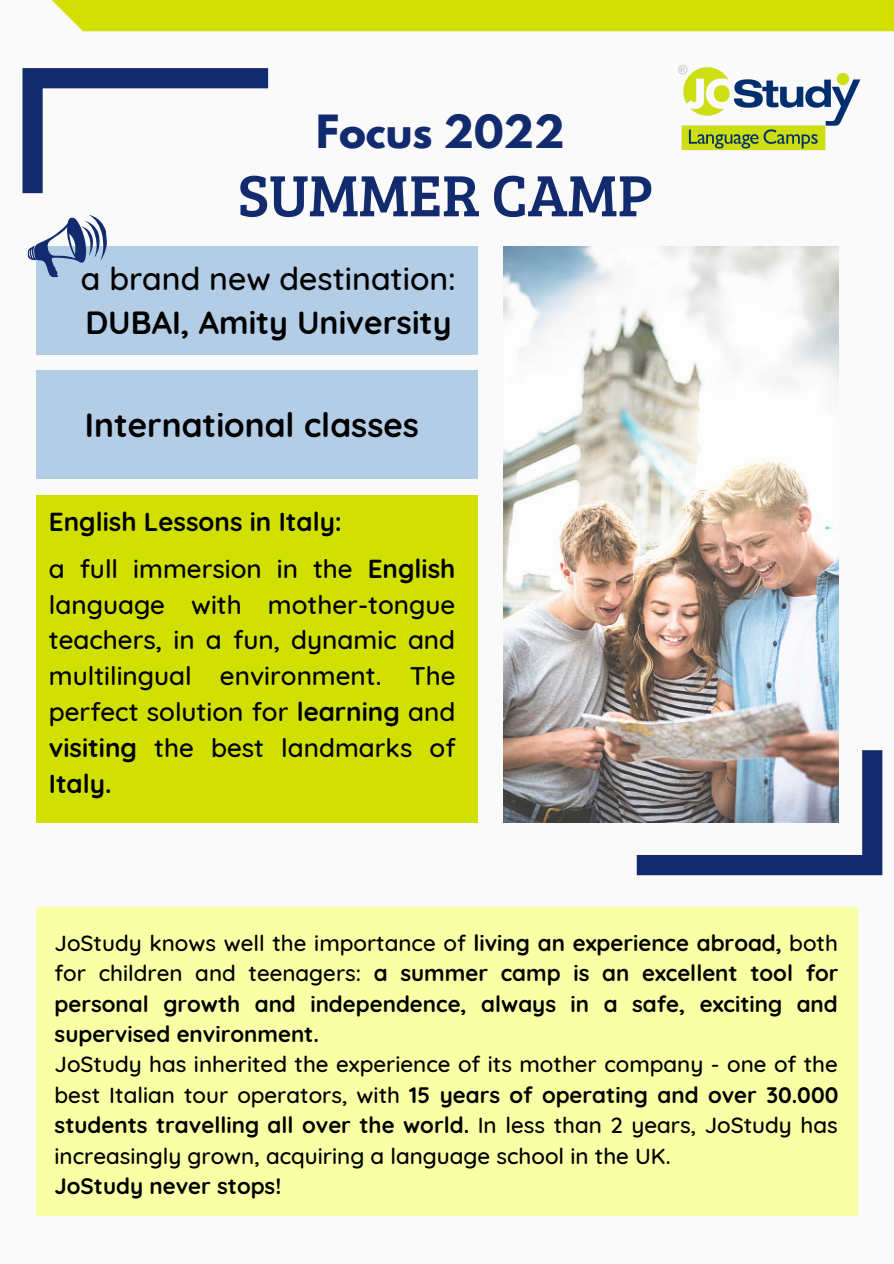
<style>
.page{position:relative;width:894px;height:1264px;background:#fff}
.page>*{position:absolute;margin:0;border:0;box-sizing:border-box;transform-origin:0 0}
.t1{font:60px "Bree Serif";color:#122b6e}
.t2{font:700 40.5px "League Spartan";color:#122b6e}
.t3{font:700 33.45px "Quicksand";color:#000}
.t4{font:500 31.95px "Quicksand";color:#000}
.t5{font:700 31.95px "Quicksand";color:#000}
.t6{font:500 25.95px/35.8px "Quicksand";color:#000;text-align:justify}
.t7{font:700 25.95px "Quicksand";color:#000}
.t8{font:500 22.35px/30.5px "Quicksand";color:#000;text-align:justify}
.t9{font:700 22.35px/30.5px "Quicksand";color:#000;text-align:justify}
.s1{font-weight:700}
.s2{font-weight:500}
</style>
<div class="page">
<div style="left:0;top:0;width:893px;height:1263px;background:#fafafa"></div>
<div style="left:52px;top:0;width:841px;height:31px;background:#d1e000"></div>
<svg style="left:22px;top:68px;width:246px;height:125px"></svg>
<svg style="left:636px;top:750px;width:246px;height:125px"></svg>
<div style="left:36px;top:370px;width:441px;height:108px;background:#b3cde6"></div>
<div style="left:36px;top:247px;width:441px;height:108px;background:#b3cde6"></div>
<img style="left:503px;top:247px;width:335px;height:575px">
<div style="left:36px;top:495px;width:441px;height:327px;background:#d1e000"></div>
<div style="left:36px;top:907px;width:821px;height:308px;background:#f9ffa4"></div>
<img style="left:678px;top:65px;width:183px;height:85px">
<svg style="left:27px;top:215px;width:82px;height:63px"></svg>
<p class="t2" style="left:316px;top:111px;width:250px">Focus 2022</p>
<p class="t1" style="left:238px;top:152px;width:417px">SUMMER CAMP</p>
<p class="t4" style="left:81px;top:258px;width:376px">a brand new destination:</p>
<p class="t5" style="left:85px;top:302px;width:367px">DUBAI, Amity University</p>
<p class="t3" style="left:85px;top:403px;width:335px">International classes</p>
<p class="t7" style="left:49px;top:505px;width:294px">English Lessons in Italy:</p>
<p class="t6" style="left:49px;top:550px;width:408px">a full immersion in the <span class="s1">English </span>language with mother-tongue teachers, in a fun, dynamic and multilingual environment. The perfect solution for <span class="s1">learning</span> and <span class="s1">visiting</span> the best landmarks of <span class="s1">Italy.</span></p>
<p class="t9" style="left:55px;top:927px;width:785px"><span class="s2">JoStudy knows well the importance of</span> living an experience abroad, <span class="s2">both for children and teenagers:</span> a summer camp is an excellent tool for personal growth and independence, always in a safe, exciting and supervised environment.</p>
<p class="t8" style="left:55px;top:1048px;width:785px">JoStudy has inherited the experience of its mother company - one of the best Italian tour operators, with <span class="s1">15 years of operating and over 30.000 students travelling all over the world.</span> In less than 2 years, JoStudy has increasingly grown, acquiring a language school in the UK.</p>
<p class="t9" style="left:55px;top:1170px;width:228px">JoStudy never stops!</p>
</div>
